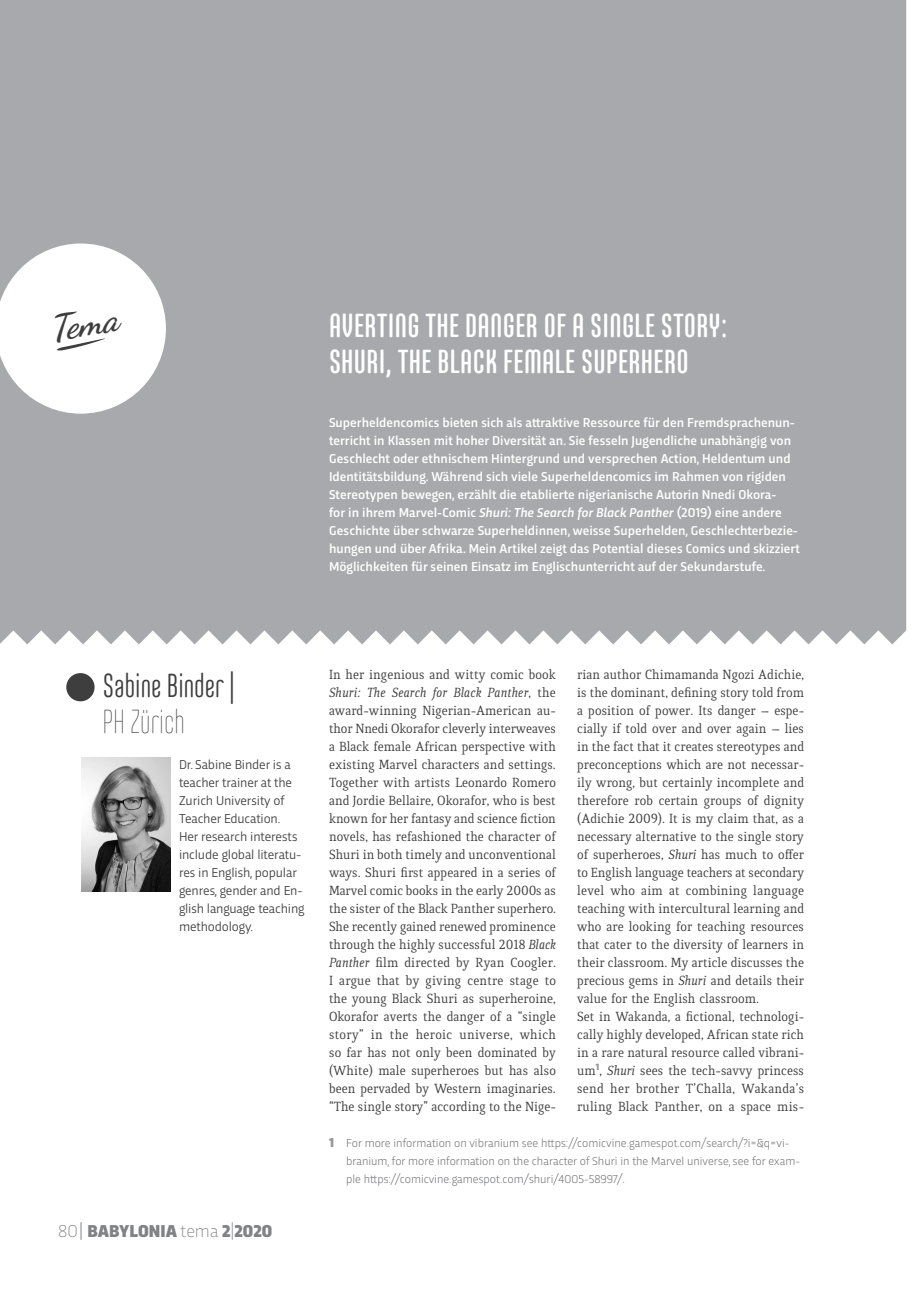
<style>
.page{position:relative;width:919px;height:1289px;background:#fff}
.page>*{position:absolute;margin:0;border:0;box-sizing:border-box;transform-origin:0 0}
.t1{font:italic 700 35.4px "Dancing Script";color:#3e3e3f}
.Titolo_Articolo_-_SX{font:500 33px "Core Mellow 59 Cp";letter-spacing:.01em;color:#fff}
.Autore_-_Base_-_SX{font:300 33px/36px "Core Mellow 39 Cp";color:#3e3e3f}
.t2{font:900 18px "Trasandina";color:#808285}
.Testo_Base_-_Quiroga{font:14.25px/18px "Quiroga Serif Pro";color:#3e3e3f;text-align:justify}
.Abstract{font:500 13.5px/18px "Trasandina";color:#fff}
.Bio_-_Descrizione{font:13.5px/18px "Trasandina";letter-spacing:-.01em;color:#3e3e3f}
.t3{font:300 12px/18px "Trasandina";color:#6c6d70}
.s1{font-style:italic}
.s2{font-family:"Core Mellow 19 Cp";font-weight:100}
.s3{font-weight:200}
.s4{font-weight:300}
.s5{font-weight:900;font-size:13.5px;color:#939598}
</style>
<div class="page">
<div style="left:0;top:0;width:906px;height:644px;background:#a8a9ad"></div>
<svg style="left:0;top:243px;width:166px;height:170px"></svg>
<div style="left:66px;top:673px;width:29px;height:28px;background:#3e3e3f;border-radius:50%"></div>
<img style="left:81px;top:757px;width:89px;height:134px">
<h1 class="t1" style="left:46px;top:308px;width:70px;rotate:-10deg">Tema</h1>
<p class="Titolo_Articolo_-_SX" style="left:329px;top:301px;width:400px">AVERTING THE DANGER OF A SINGLE STORY:</p>
<p class="Titolo_Articolo_-_SX" style="left:329px;top:337px;width:361px">SHURI, THE BLACK FEMALE SUPERHERO</p>
<p class="Abstract" style="left:329px;top:412px;width:472px">Superheldencomics bieten sich als attraktive Ressource für den Fremdsprachenun&shy;terricht in Klassen mit hoher Diversität an. Sie fesseln Jugendliche unabhängig von Geschlecht oder ethnischem Hintergrund und versprechen Action, Heldentum und Identitätsbildung. Während sich viele Superheldencomics im Rahmen von rigiden Stereotypen bewegen, erzählt die etablierte nigerianische Autorin Nnedi Okora-<br>for in ihrem Marvel-Comic <span class="s1">Shuri: The Search for Black Panther</span> (2019) eine andere Geschichte über schwarze Superheldinnen, weisse Superhelden, Geschlechterbezie&shy;hungen und über Afrika. Mein Artikel zeigt das Potential dieses Comics und skizziert Möglichkeiten für seinen Einsatz im Englischunterricht auf der Sekundarstufe.</p>
<p class="Autore_-_Base_-_SX" style="left:102px;top:667px;width:134px">Sabine Binder |<br><span class="s2">PH Zürich</span></p>
<p class="Bio_-_Descrizione" style="left:179px;top:754px;width:127px">Dr. Sabine Binder is a teacher trainer at the<br>Zurich University of<br>Teacher Education.<br>Her research interests include global literatu&shy;res in English, popular genres, gender and En&shy;glish language teaching methodology.</p>
<p class="t2" style="left:58px;top:1218px;width:215px"><span class="s3">80</span><span class="s4">|</span> BABYLONIA <span class="s3">tema</span> 2<span class="s3">|</span>2020</p>
<p class="Testo_Base_-_Quiroga" style="left:329px;top:665px;width:228px">In her ingenious and witty comic book <span class="s1">Shuri: The Search for Black Panther</span>, the award-winning Nigerian-American au&shy;thor Nnedi Okorafor cleverly interweaves a Black female African perspective with existing Marvel characters and settings.<br>Together with artists Leonardo Romero and Jordie Bellaire, Okorafor, who is best known for her fantasy and science fiction novels, has refashioned the character of Shuri in both timely and unconventional ways. Shuri first appeared in a series of Marvel comic books in the early 2000s as the sister of the Black Panther superhero.<br>She recently gained renewed prominence through the highly successful 2018 <span class="s1">Black Panther</span> film directed by Ryan Coogler.<br>I argue that by giving centre stage to the young Black Shuri as superheroine, Okorafor averts the danger of a “single story” in the heroic universe, which so far has not only been dominated by (White) male superheroes but has also been pervaded by Western imaginaries. “The single story” according to the Nige-</p>
<p class="Testo_Base_-_Quiroga" style="left:577px;top:665px;width:228px">rian author Chimamanda Ngozi Adichie, is the dominant, defining story told from a position of power. Its danger – espe&shy;cially if told over and over again – lies in the fact that it creates stereotypes and preconceptions which are not necessar&shy;ily wrong, but certainly incomplete and therefore rob certain groups of dignity (Adichie 2009). It is my claim that, as a necessary alternative to the single story of superheroes, <span class="s1">Shuri</span> has much to offer to English language teachers at secondary level who aim at combining language teaching with intercultural learning and who are looking for teaching resources that cater to the diversity of learners in their classroom. My article discusses the precious gems in <span class="s1">Shuri</span> and details their value for the English classroom.</p>
<p class="Testo_Base_-_Quiroga" style="left:577px;top:1007px;width:228px">Set in Wakanda, a fictional, technologi&shy;cally highly developed, African state rich in a rare natural resource called vibrani&shy;um<sup>1</sup>, <span class="s1">Shuri</span> sees the tech-savvy princess send her brother T’Challa, Wakanda’s ruling Black Panther, on a space mis-</p>
<p class="t3" style="left:346px;top:1133px;width:455px;text-indent:-17px"><span class="s5">1</span> For more information on vibranium see https://comicvine.gamespot.com/search/?i=&amp;q=vi&shy;branium, for more information on the character of Shuri in the Marvel universe, see for exam&shy;ple https://comicvine.gamespot.com/shuri/4005-58997/.</p>
</div>
